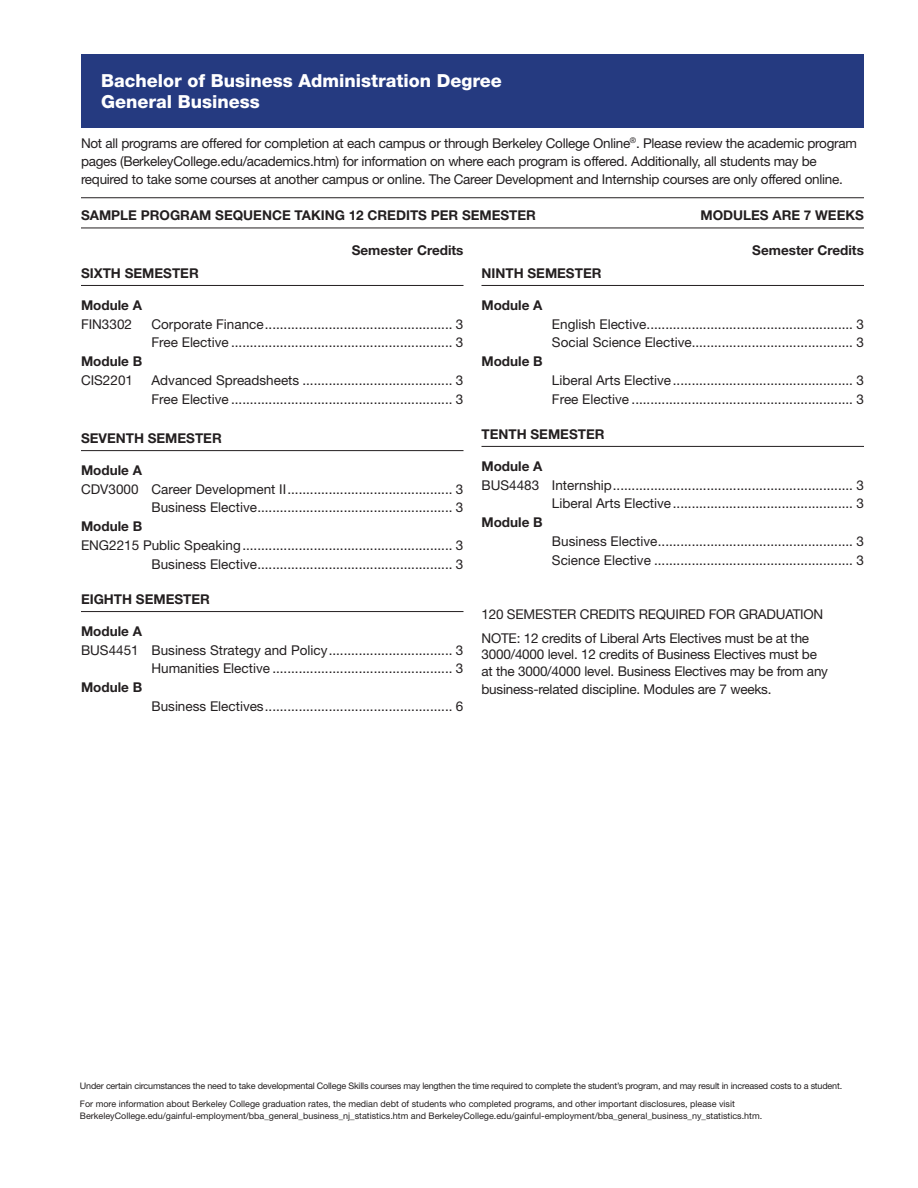
<style>
.page{position:relative;width:918px;height:1188px;background:#fff}
.page>*{position:absolute;margin:0;border:0;box-sizing:border-box;transform-origin:0 0}
.degree{font:800 18px "Helvetica Neue";color:#fff}
.course{font:13.5px/18.8px "Helvetica Neue";color:#231f20}
.t1{font:13.5px/18px "Helvetica Neue LT Std";letter-spacing:-.02em;color:#231f20}
.bottom_right_copy{font:13.5px/16.5px "Helvetica Neue";letter-spacing:-.015em;color:#231f20}
.sample_program{font:700 13.5px "Helvetica Neue";color:#231f20}
.course-2{font:700 13.5px "Helvetica Neue";color:#231f20}
.quarter{font:700 13.5px "Helvetica Neue";color:#231f20}
.course-3{font:9px "Helvetica Neue";color:#231f20}
.course-4{font:9px "Helvetica Neue";letter-spacing:-.02em;color:#231f20}
</style>
<div class="page">
<hr style="left:81px;top:197px;width:783px;height:1px;background:#231f20">
<div style="left:81px;top:54px;width:783px;height:73px;background:#253a80"></div>
<hr style="left:81px;top:285px;width:383px;height:1px;background:#231f20">
<hr style="left:81px;top:450px;width:383px;height:1px;background:#231f20">
<hr style="left:81px;top:611px;width:383px;height:1px;background:#231f20">
<hr style="left:482px;top:285px;width:382px;height:1px;background:#231f20">
<hr style="left:482px;top:446px;width:382px;height:1px;background:#231f20">
<hr style="left:81px;top:228px;width:783px;height:1px;background:#231f20">
<p class="degree" style="left:101px;top:70px;width:402px">Bachelor of Business Administration Degree</p>
<p class="degree" style="left:101px;top:91px;width:160px">General Business</p>
<p class="t1" style="left:81px;top:134px;width:777px">Not all programs are offered for completion at each campus or through Berkeley College Online<sup>®</sup>. Please review the academic program pages (BerkeleyCollege.edu/academics.htm) for information on where each program is offered. Additionally, all students may be required to take some courses at another campus or online. The Career Development and Internship courses are only offered online.</p>
<p class="sample_program" style="left:81px;top:207px;width:457px">SAMPLE PROGRAM SEQUENCE TAKING 12 CREDITS PER SEMESTER</p>
<p class="sample_program" style="left:700px;top:207px;width:165px">MODULES ARE 7 WEEKS</p>
<p class="sample_program" style="left:352px;top:241px;width:113px">Semester Credits</p>
<p class="quarter" style="left:81px;top:264px;width:119px">SIXTH SEMESTER</p>
<p class="course-2" style="left:81px;top:297px;width:62px">Module A</p>
<p class="course" style="left:81px;top:314px;width:53px">FIN3302</p>
<p class="course" style="left:151px;top:314px;width:314px">Corporate Finance.................................................. 3<br>Free Elective ........................................................... 3</p>
<p class="course-2" style="left:81px;top:353px;width:63px">Module B</p>
<p class="course" style="left:81px;top:370px;width:54px">CIS2201</p>
<p class="course" style="left:151px;top:370px;width:314px">Advanced Spreadsheets ........................................ 3<br>Free Elective ........................................................... 3</p>
<p class="quarter" style="left:81px;top:430px;width:142px">SEVENTH SEMESTER</p>
<p class="course-2" style="left:81px;top:462px;width:62px">Module A</p>
<p class="course" style="left:81px;top:479px;width:384px">CDV3000 Career Development II............................................ 3</p>
<p class="course" style="left:151px;top:498px;width:314px">Business Elective.................................................... 3</p>
<p class="course-2" style="left:81px;top:518px;width:63px">Module B</p>
<p class="course" style="left:81px;top:536px;width:384px">ENG2215 Public Speaking........................................................ 3</p>
<p class="course" style="left:151px;top:554px;width:314px">Business Elective.................................................... 3</p>
<p class="quarter" style="left:81px;top:591px;width:130px">EIGHTH SEMESTER</p>
<p class="course-2" style="left:81px;top:623px;width:62px">Module A</p>
<p class="course" style="left:81px;top:640px;width:384px">BUS4451 Business Strategy and Policy................................. 3</p>
<p class="course" style="left:151px;top:659px;width:314px">Humanities Elective ................................................ 3</p>
<p class="course-2" style="left:81px;top:679px;width:63px">Module B</p>
<p class="course" style="left:151px;top:697px;width:314px">Business Electives.................................................. 6</p>
<p class="sample_program" style="left:752px;top:241px;width:113px">Semester Credits</p>
<p class="quarter" style="left:482px;top:264px;width:122px">NINTH SEMESTER</p>
<p class="course-2" style="left:482px;top:297px;width:62px">Module A</p>
<p class="course" style="left:552px;top:314px;width:314px">English Elective....................................................... 3<br>Social Science Elective........................................... 3</p>
<p class="course-2" style="left:482px;top:353px;width:63px">Module B</p>
<p class="course" style="left:552px;top:370px;width:314px">Liberal Arts Elective................................................ 3</p>
<p class="course" style="left:552px;top:389px;width:314px">Free Elective ........................................................... 3</p>
<p class="quarter" style="left:482px;top:425px;width:125px">TENTH SEMESTER</p>
<p class="course-2" style="left:482px;top:458px;width:62px">Module A</p>
<p class="course" style="left:482px;top:475px;width:384px;text-align:right">BUS4483 Internship................................................................ 3<br>Liberal Arts Elective................................................ 3</p>
<p class="course-2" style="left:482px;top:514px;width:63px">Module B</p>
<p class="course" style="left:552px;top:531px;width:314px">Business Elective.................................................... 3</p>
<p class="course" style="left:552px;top:550px;width:314px">Science Elective ..................................................... 3</p>
<p class="bottom_right_copy" style="left:482px;top:605px;width:343px">120 SEMESTER CREDITS REQUIRED FOR GRADUATION</p>
<p class="bottom_right_copy" style="left:482px;top:629px;width:348px">NOTE: 12 credits of Liberal Arts Electives must be at the<br>3000/4000 level. 12 credits of Business Electives must be at the 3000/4000 level. Business Electives may be from any</p>
<p class="bottom_right_copy" style="left:482px;top:680px;width:292px">business-related discipline. Modules are 7 weeks.</p>
<p class="course-4" style="left:80px;top:1080px;width:764px">Under certain circumstances the need to take developmental College Skills courses may lengthen the time required to complete the student’s program, and may result in increased costs to a student.</p>
<p class="course-3" style="left:80px;top:1099px;width:656px">For more information about Berkeley College graduation rates, the median debt of students who completed programs, and other important disclosures, please visit</p>
<p class="course-3" style="left:80px;top:1111px;width:684px">BerkeleyCollege.edu/gainful-employment/bba_general_business_nj_statistics.htm and BerkeleyCollege.edu/gainful-employment/bba_general_business_ny_statistics.htm.</p>
</div>
